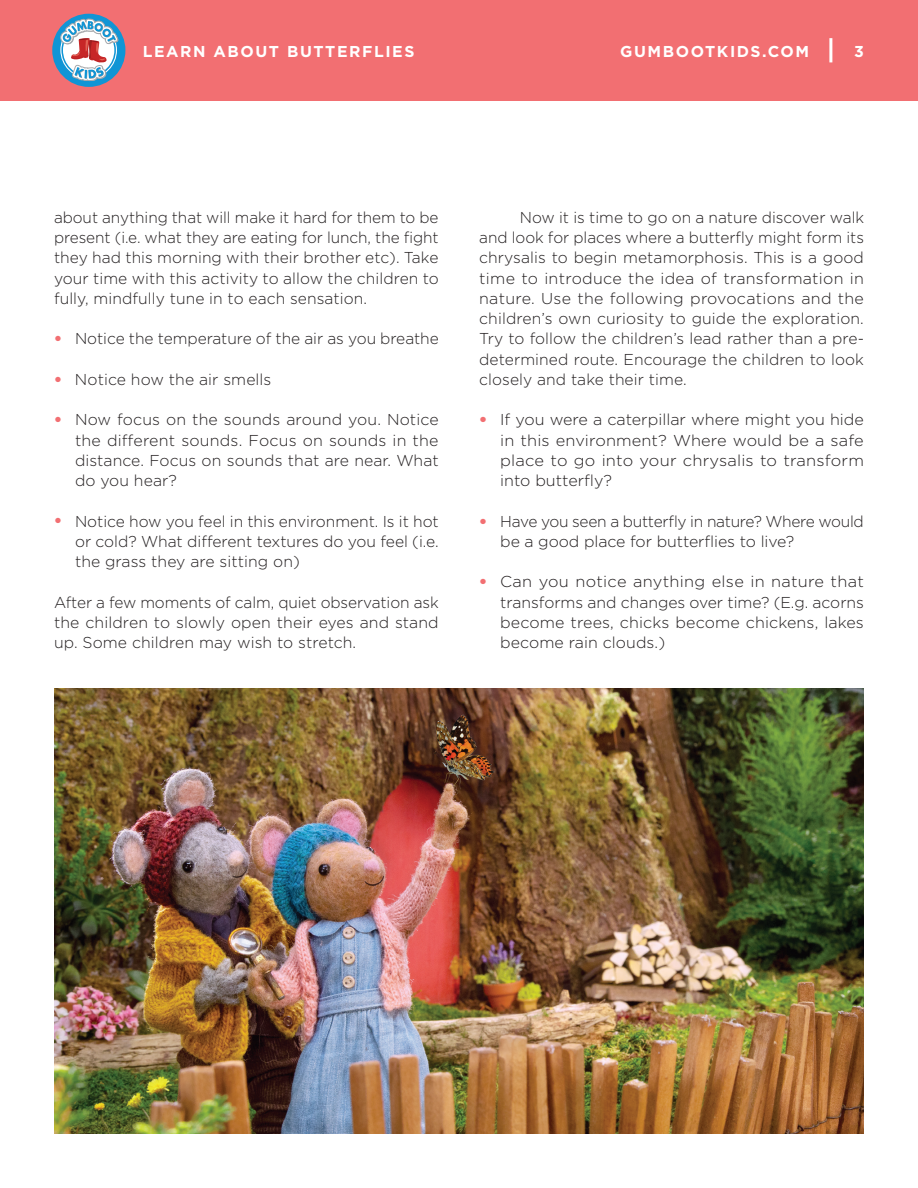
<style>
.page{position:relative;width:918px;height:1188px;background:#fff}
.page>*{position:absolute;margin:0;border:0;box-sizing:border-box;transform-origin:0 0}
.t1{font:300 15.75px/20.2px "Gotham";letter-spacing:.005em;color:#231f20;text-align:justify}
.t2{font:300 15.75px/20.2px "Gotham";letter-spacing:.005em;color:#231f20;text-align:justify;scale:1.04 1}
.t3{font:300 15.75px/20.2px "Gotham";letter-spacing:-.02em;color:#231f20}
.t4{font:700 15.75px "Gotham";letter-spacing:.1em;color:#fff}
.s1{font-weight:900;color:#f26f72}
</style>
<div class="page">
<div style="left:0;top:0;width:918px;height:101px;background:#f26f72"></div>
<hr style="left:829px;top:38px;width:3px;height:24px;background:#fff">
<div style="left:52px;top:14px;width:73px;height:73px;background:#1095d5;border-radius:50%"></div>
<svg style="left:60px;top:19px;width:59px;height:62px"></svg>
<img style="left:54px;top:688px;width:810px;height:446px">
<p class="t4" style="left:143px;top:41px;width:273px">LEARN ABOUT BUTTERFLIES</p>
<p class="t4" style="left:620px;top:41px;width:191px">GUMBOOTKIDS.COM</p>
<p class="t4" style="left:854px;top:41px;width:11px">3</p>
<p class="t1" style="left:54px;top:207px;width:386px">about anything that will make it hard for them to be present (i.e. what they are eating for lunch, the fight they had this morning with their brother etc). Take your time with this activity to allow the children to fully, mindfully tune in to each sensation.</p>
<p class="t1" style="left:54px;top:328px;width:386px"><span class="s1">•</span> Notice the temperature of the air as you breathe</p>
<p class="t1" style="left:54px;top:369px;width:219px"><span class="s1">•</span> Notice how the air smells</p>
<p class="t1" style="left:75px;top:409px;width:365px;text-indent:-21px"><span class="s1">•</span> Now focus on the sounds around you. Notice the different sounds. Focus on sounds in the distance. Focus on sounds that are near. What do you hear?</p>
<p class="t1" style="left:75px;top:510px;width:365px;text-indent:-21px"><span class="s1">•</span> Notice how you feel in this environment. Is it hot or cold? What different textures do you feel (i.e. the grass they are sitting on)</p>
<p class="t1" style="left:54px;top:591px;width:386px">After a few moments of calm, quiet observation ask the children to slowly open their eyes and stand up. Some children may wish to stretch.</p>
<p class="t1" style="left:479px;top:207px;width:387px;text-indent:40px">Now it is time to go on a nature discover walk and look for places where a butterfly might form its chrysalis to begin metamorphosis. This is a good time to introduce the idea of transformation in nature. Use the following provocations and the children’s own curiosity to guide the exploration.<br>Try to follow the children’s lead rather than a pre&shy;determined route. Encourage the children to look closely and take their time.</p>
<p class="t1" style="left:500px;top:409px;width:365px;text-indent:-21px"><span class="s1">•</span> If you were a caterpillar where might you hide in this environment? Where would be a safe place to go into your chrysalis to transform into butterfly?</p>
<p class="t3" style="left:500px;top:510px;width:365px;text-indent:-21px"><span class="s1">•</span> Have you seen a butterfly in nature? Where would be a good place for butterflies to live?</p>
<p class="t2" style="left:500px;top:571px;width:351px;text-indent:-21px"><span class="s1">•</span> Can you notice anything else in nature that transforms and changes over time? (E.g. acorns become trees, chicks become chickens, lakes become rain clouds.)</p>
</div>
